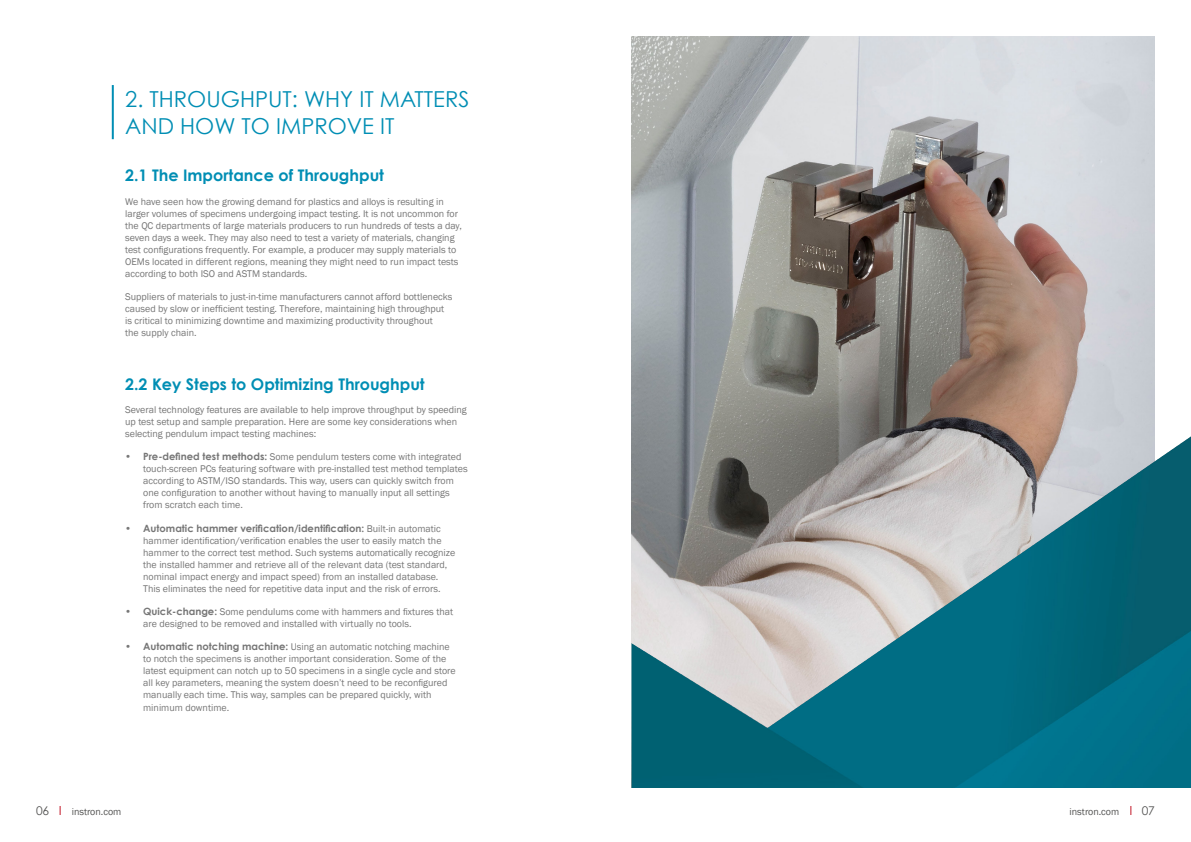
<style>
.page{position:relative;width:1191px;height:842px;background:#fff}
.page>*{position:absolute;margin:0;border:0;box-sizing:border-box;transform-origin:0 0}
.t1{font:22px/26.4px "Century Gothic";color:#008eb4}
.t2{font:700 16px "Century Gothic";color:#008eb4}
.t3{font:12px "Century Gothic";color:#525251}
.t4{font:10px/12px "Franklin Gothic";color:#767676}
.t5{font:700 10px "Century Gothic";color:#767676}
.t6{font:10px "Franklin Gothic";color:#525251}
.s1{font-family:"Century Gothic";font-weight:700}
.s2{font-family:"Franklin Gothic";font-weight:400}
</style>
<div class="page">
<img style="left:631px;top:36px;width:524px;height:400px">
<img style="left:631px;top:436px;width:560px;height:352px">
<hr style="left:112px;top:85px;width:2px;height:54px;background:#008eb4">
<h1 class="t1" style="left:125px;top:86px;width:346px">2. THROUGHPUT: WHY IT MATTERS<br>AND HOW TO IMPROVE IT</h1>
<h2 class="t2" style="left:125px;top:165px;width:260px">2.1 The Importance of Throughput</h2>
<p class="t4" style="left:125px;top:195px;width:338px">We have seen how the growing demand for plastics and alloys is resulting in larger volumes of specimens undergoing impact testing. It is not uncommon for the QC departments of large materials producers to run hundreds of tests a day, seven days a week. They may also need to test a variety of materials, changing test configurations frequently. For example, a producer may supply materials to OEMs located in different regions, meaning they might need to run impact tests according to both ISO and ASTM standards.</p>
<p class="t4" style="left:125px;top:291px;width:329px">Suppliers of materials to just-in-time manufacturers cannot afford bottlenecks caused by slow or inefficient testing. Therefore, maintaining high throughput is critical to minimizing downtime and maximizing productivity throughout<br>the supply chain.</p>
<h2 class="t2" style="left:125px;top:374px;width:301px">2.2 Key Steps to Optimizing Throughput</h2>
<p class="t4" style="left:125px;top:404px;width:343px">Several technology features are available to help improve throughput by speeding up test setup and sample preparation. Here are some key considerations when selecting pendulum impact testing machines:</p>
<p class="t4" style="left:143px;top:451px;width:326px;text-indent:-18px"><span class="s1">• Pre-defined test methods:</span> Some pendulum testers come with integrated touch-screen PCs featuring software with pre-installed test method templates according to ASTM/ISO standards. This way, users can quickly switch from one configuration to another without having to manually input all settings from scratch each time.</p>
<p class="t5" style="left:125px;top:522px;width:317px">• Automatic hammer verification/identification: <span class="s2">Built-in automatic</span></p>
<p class="t4" style="left:143px;top:535px;width:314px">hammer identification/verification enables the user to easily match the hammer to the correct test method. Such systems automatically recognize the installed hammer and retrieve all of the relevant data (test standard, nominal impact energy and impact speed) from an installed database.<br>This eliminates the need for repetitive data input and the risk of errors.</p>
<p class="t4" style="left:143px;top:606px;width:311px;text-indent:-18px"><span class="s1">• Quick-change:</span> Some pendulums come with hammers and fixtures that are designed to be removed and installed with virtually no tools.</p>
<p class="t4" style="left:143px;top:641px;width:314px;text-indent:-18px"><span class="s1">• Automatic notching machine:</span> Using an automatic notching machine to notch the specimens is another important consideration. Some of the latest equipment can notch up to 50 specimens in a single cycle and store all key parameters, meaning the system doesn’t need to be reconfigured manually each time. This way, samples can be prepared quickly, with minimum downtime.</p>
<p class="t3" style="left:36px;top:803px;width:15px">06</p>
<p class="t6" style="left:72px;top:805px;width:51px">instron.com</p>
<p class="t6" style="left:1069px;top:805px;width:51px">instron.com</p>
<p class="t3" style="left:1141px;top:803px;width:15px">07</p>
</div>
